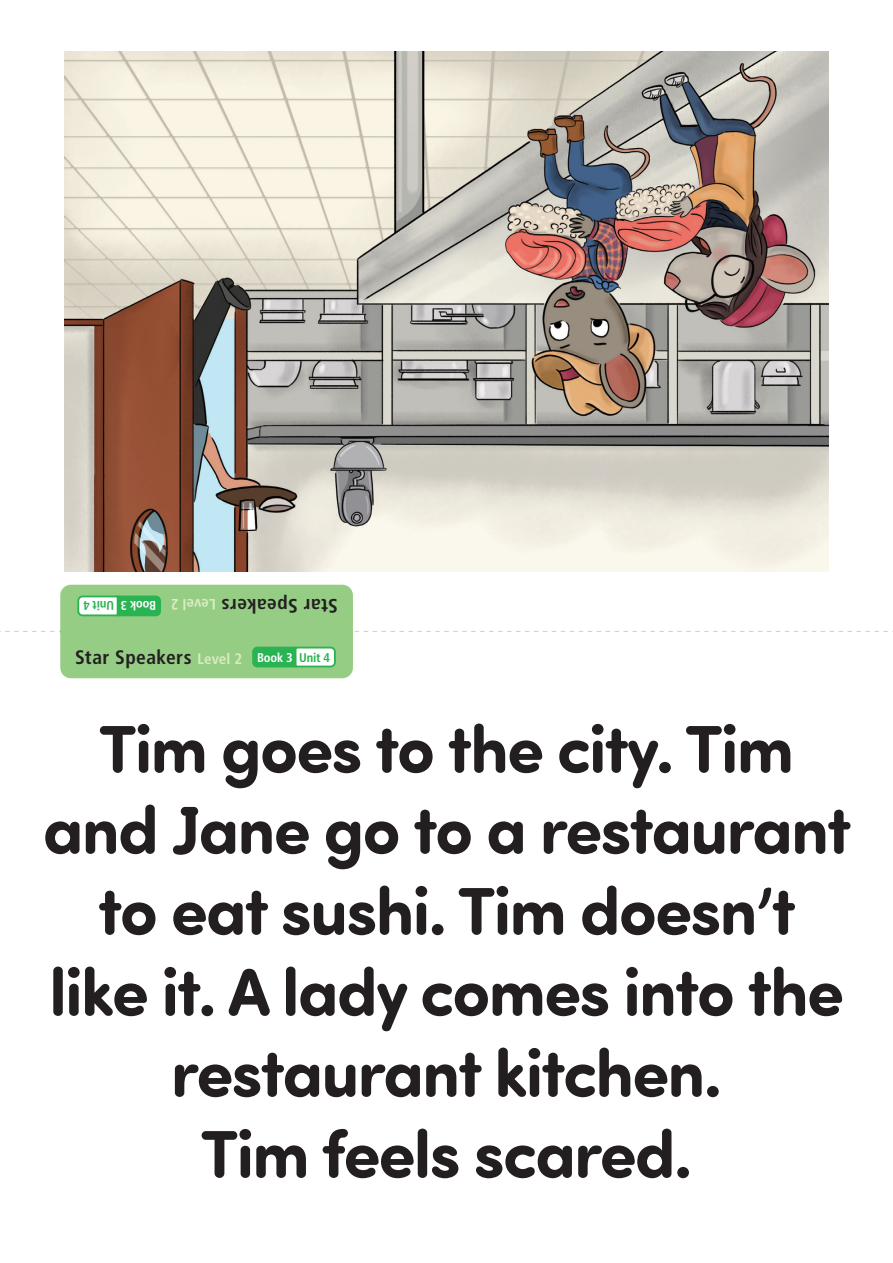
<style>
.page{position:relative;width:893px;height:1263px;background:#fff}
.page>*{position:absolute;margin:0;border:0;box-sizing:border-box;transform-origin:0 0}
.t1{font:700 67.5px/81px "Sofia Pro Soft CPS";letter-spacing:-.025em;color:#231f20;text-align:center}
.t2{font:700 condensed 19.5px "Frutiger";letter-spacing:.02em;color:#231f20}
.t3{font:700 condensed 15px "Frutiger";letter-spacing:.005em;color:#dbebc4}
.t4{font:700 condensed 12.6px "Frutiger";letter-spacing:-.01em;color:#fff}
.t5{font:700 condensed 12.6px "Frutiger";letter-spacing:-.01em;color:#2ab352}
.s1{font-size:15px;color:#dbebc4}
</style>
<div class="page">
<img style="left:64px;top:52px;width:765px;height:519px">
<svg style="left:0;top:585px;width:893px;height:93px"></svg>
<p class="t5" style="left:114px;top:613px;width:32px;rotate:-180deg">Unit 4</p>
<p class="t4" style="left:156px;top:613px;width:37px;rotate:-180deg">Book 3</p>
<p class="t3" style="left:216px;top:613px;width:46px;rotate:-180deg">Level 2</p>
<p class="t2" style="left:338px;top:617px;width:118px;rotate:-180deg">Star Speakers</p>
<p class="t2" style="left:75px;top:646px;width:168px">Star Speakers <span class="s1">Level 2</span></p>
<p class="t4" style="left:257px;top:650px;width:37px">Book 3</p>
<p class="t5" style="left:299px;top:650px;width:32px">Unit 4</p>
<p class="t1" style="left:43px;top:704px;width:810px">Tim goes to the city. Tim and Jane go to a restaurant to eat sushi. Tim doesn’t like it. A lady comes into the restaurant kitchen.<br>Tim feels scared.</p>
</div>
